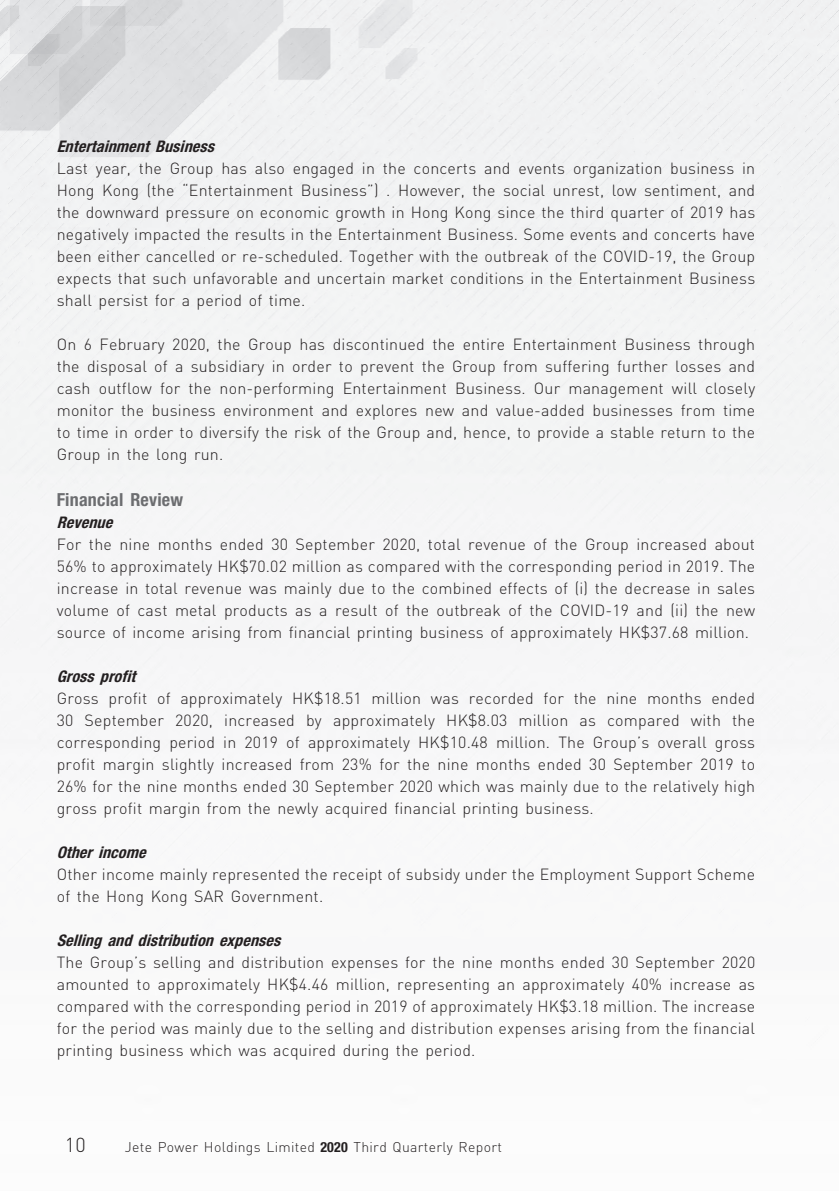
<style>
.page{position:relative;width:840px;height:1191px;background:#fff}
.page>*{position:absolute;margin:0;border:0;box-sizing:border-box;transform-origin:0 0}
.t1{font:300 20px "DIN Pro";color:#231f20}
._04___H2{font:700 condensed 18px "Helvetica Neue LT Std";letter-spacing:.01em;color:#6c6d70}
._11_P0{font:300 16px/22px "DIN Pro";letter-spacing:.015em;color:#231f20;text-align:justify}
._05_____H3{font:italic 700 condensed 16px "Helvetica Neue LT Std";color:#231f20}
.t2{font:300 14px "DIN Pro";letter-spacing:.025em;color:#231f20}
.s1{font-family:"Helvetica Neue LT Std";font-weight:700;font-stretch:condensed}
</style>
<div class="page">
<div style="left:0;top:0;width:838px;height:914px;background:#f4f5f5"></div>
<p class="_05_____H3" style="left:57px;top:137px;width:164px">Entertainment Business</p>
<p class="_11_P0" style="left:57px;top:157px;width:699px">Last year, the Group has also engaged in the concerts and events organization business in Hong Kong (the “Entertainment Business”) . However, the social unrest, low sentiment, and the downward pressure on economic growth in Hong Kong since the third quarter of 2019 has negatively impacted the results in the Entertainment Business. Some events and concerts have been either cancelled or re-scheduled. Together with the outbreak of the COVID-19, the Group expects that such unfavorable and uncertain market conditions in the Entertainment Business shall persist for a period of time.</p>
<p class="_11_P0" style="left:57px;top:333px;width:699px">On 6 February 2020, the Group has discontinued the entire Entertainment Business through the disposal of a subsidiary in order to prevent the Group from suffering further losses and cash outflow for the non-performing Entertainment Business. Our management will closely monitor the business environment and explores new and value-added businesses from time to time in order to diversify the risk of the Group and, hence, to provide a stable return to the Group in the long run.</p>
<p class="_04___H2" style="left:57px;top:489px;width:128px">Financial Review</p>
<p class="_05_____H3" style="left:57px;top:513px;width:62px">Revenue</p>
<p class="_11_P0" style="left:57px;top:533px;width:699px">For the nine months ended 30 September 2020, total revenue of the Group increased about 56% to approximately HK$70.02 million as compared with the corresponding period in 2019. The increase in total revenue was mainly due to the combined effects of (i) the decrease in sales volume of cast metal products as a result of the outbreak of the COVID-19 and (ii) the new source of income arising from financial printing business of approximately HK$37.68 million.</p>
<p class="_05_____H3" style="left:57px;top:667px;width:85px">Gross profit</p>
<p class="_11_P0" style="left:57px;top:687px;width:699px">Gross profit of approximately HK$18.51 million was recorded for the nine months ended 30 September 2020, increased by approximately HK$8.03 million as compared with the corresponding period in 2019 of approximately HK$10.48 million. The Group’s overall gross profit margin slightly increased from 23% for the nine months ended 30 September 2019 to 26% for the nine months ended 30 September 2020 which was mainly due to the relatively high gross profit margin from the newly acquired financial printing business.</p>
<p class="_05_____H3" style="left:57px;top:843px;width:95px">Other income</p>
<p class="_11_P0" style="left:57px;top:863px;width:699px">Other income mainly represented the receipt of subsidy under the Employment Support Scheme of the Hong Kong SAR Government.</p>
<p class="_05_____H3" style="left:57px;top:931px;width:230px">Selling and distribution expenses</p>
<p class="_11_P0" style="left:57px;top:951px;width:699px">The Group’s selling and distribution expenses for the nine months ended 30 September 2020 amounted to approximately HK$4.46 million, representing an approximately 40% increase as compared with the corresponding period in 2019 of approximately HK$3.18 million. The increase for the period was mainly due to the selling and distribution expenses arising from the financial printing business which was acquired during the period.</p>
<p class="t1" style="left:65px;top:1131px;width:22px">10</p>
<p class="t2" style="left:125px;top:1137px;width:378px">Jete Power Holdings Limited <span class="s1">2020</span> Third Quarterly Report</p>
</div>
